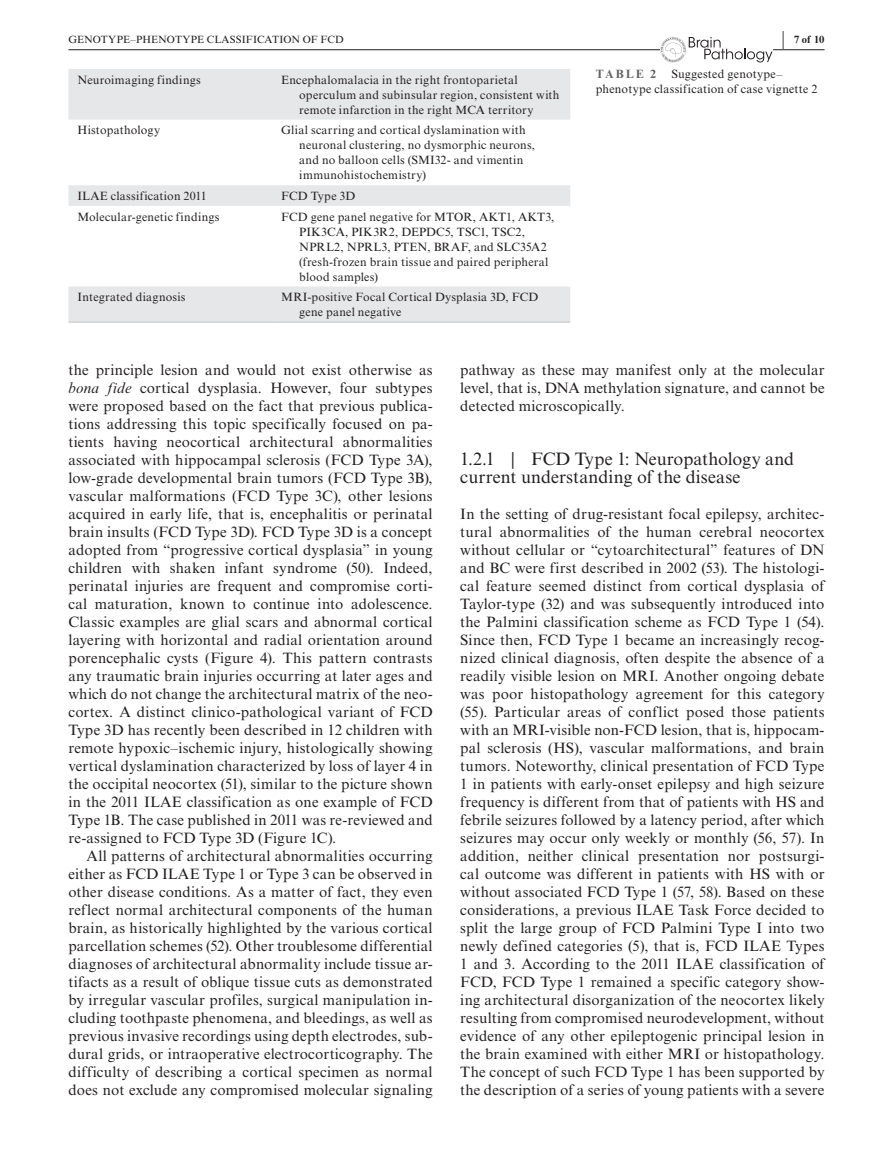
<style>
.page{position:relative;width:893px;height:1174px;background:#fff}
.page>*{position:absolute;margin:0;border:0;box-sizing:border-box;transform-origin:0 0}
.t1{font:18px/18px "Times New Roman MT Std";letter-spacing:.005em;color:#231f20}
.t2{font:15px/18px "Times New Roman MT Std";letter-spacing:.01em;color:#231f20;text-align:justify}
.t3{font:12px/15px "Times New Roman MT Std";letter-spacing:.02em;color:#231f20}
.t4{font:12px "Times New Roman MT Std";color:#231f20}
.t5{font:700 12px "Times New Roman MT Std";letter-spacing:.155em;color:#636366}
.t6{font:10.5px "Times New Roman MT Std";letter-spacing:.005em;color:#231f20}
.t7{font:700 10.5px "Times New Roman MT Std";color:#231f20}
.s1{font-size:20.25px}
.s2{font-style:italic}
</style>
<div class="page">
<hr style="left:68px;top:49px;width:756px;height:1px;background:#231f20">
<svg style="left:660px;top:37px;width:112px;height:25px"></svg>
<svg style="left:68px;top:69px;width:502px;height:252px"></svg>
<hr style="left:68px;top:321px;width:204px;height:2px;background:#d1d2d4">
<hr style="left:272px;top:321px;width:298px;height:2px;background:#d1d2d4">
<p class="t6" style="left:68px;top:33px;width:277px">GENOTYPE–PHENOTYPE CLASSIFICATION OF FCD</p>
<p class="t7" style="left:782px;top:33px;width:43px"><span class="s1">|</span> 7 of 10</p>
<p class="t3" style="left:77px;top:72px;width:125px">Neuroimaging findings</p>
<p class="t3" style="left:299px;top:72px;width:262px;text-indent:-18px">Encephalomalacia in the right frontoparietal operculum and subinsular region, consistent with remote infarction in the right MCA territory</p>
<p class="t3" style="left:77px;top:123px;width:84px">Histopathology</p>
<p class="t3" style="left:299px;top:123px;width:237px;text-indent:-18px">Glial scarring and cortical dyslamination with neuronal clustering, no dysmorphic neurons, and no balloon cells (SMI32- and vimentin immunohistochemistry)</p>
<p class="t3" style="left:77px;top:188px;width:131px">ILAE classification 2011</p>
<p class="t4" style="left:281px;top:189px;width:76px">FCD Type 3D</p>
<p class="t3" style="left:77px;top:209px;width:143px">Molecular-genetic findings</p>
<p class="t3" style="left:299px;top:209px;width:257px;text-indent:-18px">FCD gene panel negative for MTOR, AKT1, AKT3, PIK3CA, PIK3R2, DEPDC5, TSC1, TSC2, NPRL2, NPRL3, PTEN, BRAF, and SLC35A2 (fresh-frozen brain tissue and paired peripheral blood samples)</p>
<p class="t3" style="left:77px;top:289px;width:110px">Integrated diagnosis</p>
<p class="t3" style="left:299px;top:289px;width:241px;text-indent:-18px">MRI-positive Focal Cortical Dysplasia 3D, FCD gene panel negative</p>
<p class="t3" style="left:596px;top:66px;width:223px;text-indent:76px">Suggested genotype– phenotype classification of case vignette 2</p>
<p class="t5" style="left:596px;top:66px;width:62px">TABLE 2</p>
<p class="t2" style="left:68px;top:361px;width:366px">the principle lesion and would not exist otherwise as <span class="s2">bona fide</span> cortical dysplasia. However, four subtypes were proposed based on the fact that previous publica&shy;tions addressing this topic specifically focused on pa&shy;tients having neocortical architectural abnormalities associated with hippocampal sclerosis (FCD Type 3A), low-grade developmental brain tumors (FCD Type 3B), vascular malformations (FCD Type 3C), other lesions acquired in early life, that is, encephalitis or perinatal brain insults (FCD Type 3D). FCD Type 3D is a concept adopted from “progressive cortical dysplasia” in young children with shaken infant syndrome (50). Indeed, perinatal injuries are frequent and compromise corti&shy;cal maturation, known to continue into adolescence.<br>Classic examples are glial scars and abnormal cortical layering with horizontal and radial orientation around porencephalic cysts (Figure 4). This pattern contrasts any traumatic brain injuries occurring at later ages and which do not change the architectural matrix of the neo&shy;cortex. A distinct clinico-pathological variant of FCD Type 3D has recently been described in 12 children with remote hypoxic–ischemic injury, histologically showing vertical dyslamination characterized by loss of layer 4 in the occipital neocortex (51), similar to the picture shown in the 2011 ILAE classification as one example of FCD Type 1B. The case published in 2011 was re-reviewed and re-assigned to FCD Type 3D (Figure 1C).</p>
<p class="t2" style="left:68px;top:847px;width:366px;text-indent:18px">All patterns of architectural abnormalities occurring either as FCD ILAE Type 1 or Type 3 can be observed in other disease conditions. As a matter of fact, they even reflect normal architectural components of the human brain, as historically highlighted by the various cortical parcellation schemes (52). Other troublesome differential diagnoses of architectural abnormality include tissue ar&shy;tifacts as a result of oblique tissue cuts as demonstrated by irregular vascular profiles, surgical manipulation in&shy;cluding toothpaste phenomena, and bleedings, as well as previous invasive recordings using depth electrodes, sub&shy;dural grids, or intraoperative electrocorticography. The difficulty of describing a cortical specimen as normal does not exclude any compromised molecular signaling</p>
<p class="t2" style="left:460px;top:361px;width:366px">pathway as these may manifest only at the molecular level, that is, DNA methylation signature, and cannot be detected microscopically.</p>
<p class="t1" style="left:460px;top:450px;width:335px">1.2.1 | FCD Type 1: Neuropathology and current understanding of the disease</p>
<p class="t2" style="left:460px;top:505px;width:366px">In the setting of drug-resistant focal epilepsy, architec&shy;tural abnormalities of the human cerebral neocortex without cellular or “cytoarchitectural” features of DN and BC were first described in 2002 (53). The histologi&shy;cal feature seemed distinct from cortical dysplasia of Taylor-type (32) and was subsequently introduced into the Palmini classification scheme as FCD Type 1 (54).<br>Since then, FCD Type 1 became an increasingly recog&shy;nized clinical diagnosis, often despite the absence of a readily visible lesion on MRI. Another ongoing debate was poor histopathology agreement for this category (55). Particular areas of conflict posed those patients with an MRI-visible non-FCD lesion, that is, hippocam&shy;pal sclerosis (HS), vascular malformations, and brain tumors. Noteworthy, clinical presentation of FCD Type 1 in patients with early-onset epilepsy and high seizure frequency is different from that of patients with HS and febrile seizures followed by a latency period, after which seizures may occur only weekly or monthly (56, 57). In addition, neither clinical presentation nor postsurgi&shy;cal outcome was different in patients with HS with or without associated FCD Type 1 (57, 58). Based on these considerations, a previous ILAE Task Force decided to split the large group of FCD Palmini Type I into two newly defined categories (5), that is, FCD ILAE Types 1 and 3. According to the 2011 ILAE classification of FCD, FCD Type 1 remained a specific category show&shy;ing architectural disorganization of the neocortex likely resulting from compromised neurodevelopment, without evidence of any other epileptogenic principal lesion in the brain examined with either MRI or histopathology.<br>The concept of such FCD Type 1 has been supported by the description of a series of young patients with a severe</p>
</div>
